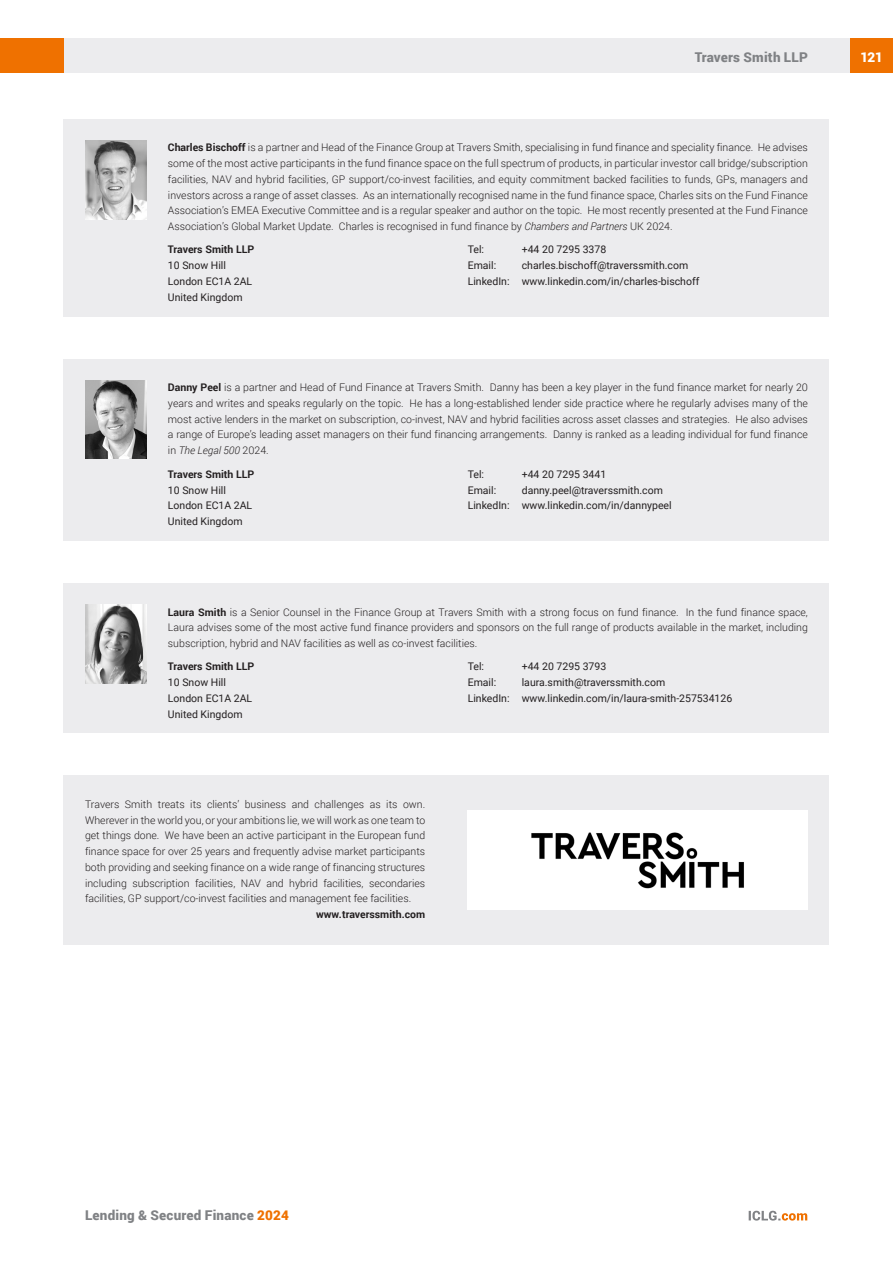
<style>
.page{position:relative;width:893px;height:1263px;background:#fff}
.page>*{position:absolute;margin:0;border:0;box-sizing:border-box;transform-origin:0 0}
.t1{font:900 13.5px "Roboto";letter-spacing:.015em;color:#808285}
.t2{font:900 13.5px "Roboto";color:#fff}
.t3{font:300 10.5px/15.8px "Roboto";color:#231f20;text-align:justify}
.t4{font:10.5px/15.8px "Roboto";color:#231f20}
.t5{font:700 10.5px "Roboto";color:#231f20}
.s1{font-weight:700}
.s2{font-style:italic}
.s3{color:#ef7100}
</style>
<div class="page">
<div style="left:64px;top:38px;width:786px;height:34px;background:#ececee"></div>
<div style="left:850px;top:38px;width:43px;height:34px;background:#ef7100"></div>
<div style="left:0;top:38px;width:64px;height:34px;background:#ef7100"></div>
<svg style="left:749px;top:1211px;width:58px;height:9px"></svg>
<div style="left:64px;top:119px;width:765px;height:197px;background:#ececee"></div>
<img style="left:85px;top:140px;width:61px;height:79px">
<div style="left:64px;top:359px;width:765px;height:182px;background:#ececee"></div>
<img style="left:85px;top:380px;width:61px;height:79px">
<div style="left:64px;top:776px;width:765px;height:169px;background:#ececee"></div>
<div style="left:468px;top:810px;width:340px;height:100px;background:#fff"></div>
<img style="left:531px;top:832px;width:213px;height:57px">
<div style="left:64px;top:583px;width:765px;height:150px;background:#ececee"></div>
<img style="left:85px;top:605px;width:61px;height:78px">
<p class="t1" style="left:695px;top:48px;width:115px">Travers Smith LLP</p>
<p class="t2" style="left:860px;top:48px;width:24px">121</p>
<p class="t3" style="left:168px;top:139px;width:641px"><span class="s1">Charles Bischoff</span> is a partner and Head of the Finance Group at Travers Smith, specialising in fund finance and speciality finance. He advises some of the most active participants in the fund finance space on the full spectrum of products, in particular investor call bridge/subscription facilities, NAV and hybrid facilities, GP support/co-invest facilities, and equity commitment backed facilities to funds, GPs, managers and investors across a range of asset classes. As an internationally recognised name in the fund finance space, Charles sits on the Fund Finance Association’s EMEA Executive Committee and is a regular speaker and author on the topic. He most recently presented at the Fund Finance Association’s Global Market Update. Charles is recognised in fund finance by <span class="s2">Chambers and Partners</span> UK 2024.</p>
<p class="t5" style="left:168px;top:242px;width:88px">Travers Smith LLP</p>
<p class="t4" style="left:168px;top:257px;width:86px">10 Snow Hill<br>London EC1A 2AL<br>United Kingdom</p>
<p class="t4" style="left:468px;top:241px;width:18px">Tel:</p>
<p class="t4" style="left:522px;top:241px;width:86px">+44 20 7295 3378</p>
<p class="t4" style="left:468px;top:257px;width:30px">Email:</p>
<p class="t4" style="left:468px;top:257px;width:233px;text-indent:54px">charles.bischoff@traverssmith.com<br>LinkedIn: www.linkedin.com/in/charles-bischoff</p>
<p class="t3" style="left:168px;top:379px;width:641px"><span class="s1">Danny Peel</span> is a partner and Head of Fund Finance at Travers Smith. Danny has been a key player in the fund finance market for nearly 20 years and writes and speaks regularly on the topic. He has a long-established lender side practice where he regularly advises many of the most active lenders in the market on subscription, co-invest, NAV and hybrid facilities across asset classes and strategies. He also advises a range of Europe’s leading asset managers on their fund financing arrangements. Danny is ranked as a leading individual for fund finance in <span class="s2">The Legal 500</span> 2024.</p>
<p class="t5" style="left:168px;top:467px;width:88px">Travers Smith LLP</p>
<p class="t4" style="left:168px;top:481px;width:86px">10 Snow Hill<br>London EC1A 2AL<br>United Kingdom</p>
<p class="t4" style="left:468px;top:466px;width:18px">Tel:</p>
<p class="t4" style="left:522px;top:466px;width:86px">+44 20 7295 3441</p>
<p class="t4" style="left:468px;top:481px;width:30px">Email:</p>
<p class="t4" style="left:468px;top:481px;width:205px;text-indent:54px">danny.peel@traverssmith.com<br>LinkedIn: www.linkedin.com/in/dannypeel</p>
<p class="t3" style="left:168px;top:604px;width:641px"><span class="s1">Laura Smith</span> is a Senior Counsel in the Finance Group at Travers Smith with a strong focus on fund finance. In the fund finance space, Laura advises some of the most active fund finance providers and sponsors on the full range of products available in the market, including subscription, hybrid and NAV facilities as well as co-invest facilities.</p>
<p class="t5" style="left:168px;top:659px;width:88px">Travers Smith LLP</p>
<p class="t4" style="left:168px;top:674px;width:86px">10 Snow Hill<br>London EC1A 2AL<br>United Kingdom</p>
<p class="t4" style="left:468px;top:658px;width:18px">Tel:</p>
<p class="t4" style="left:522px;top:658px;width:86px">+44 20 7295 3793</p>
<p class="t4" style="left:468px;top:674px;width:30px">Email:</p>
<p class="t4" style="left:468px;top:674px;width:266px;text-indent:54px">laura.smith@traverssmith.com<br>LinkedIn: www.linkedin.com/in/laura-smith-257534126</p>
<p class="t3" style="left:85px;top:796px;width:342px">Travers Smith treats its clients’ business and challenges as its own.<br>Wherever in the world you, or your ambitions lie, we will work as one team to get things done. We have been an active participant in the European fund finance space for over 25 years and frequently advise market participants both providing and seeking finance on a wide range of financing structures including subscription facilities, NAV and hybrid facilities, secondaries facilities, GP support/co-invest facilities and management fee facilities.</p>
<p class="t5" style="left:316px;top:907px;width:111px">www.traverssmith.com</p>
<p class="t1" style="left:85px;top:1206px;width:205px">Lending &amp; Secured Finance <span class="s3">2024</span></p>
</div>
